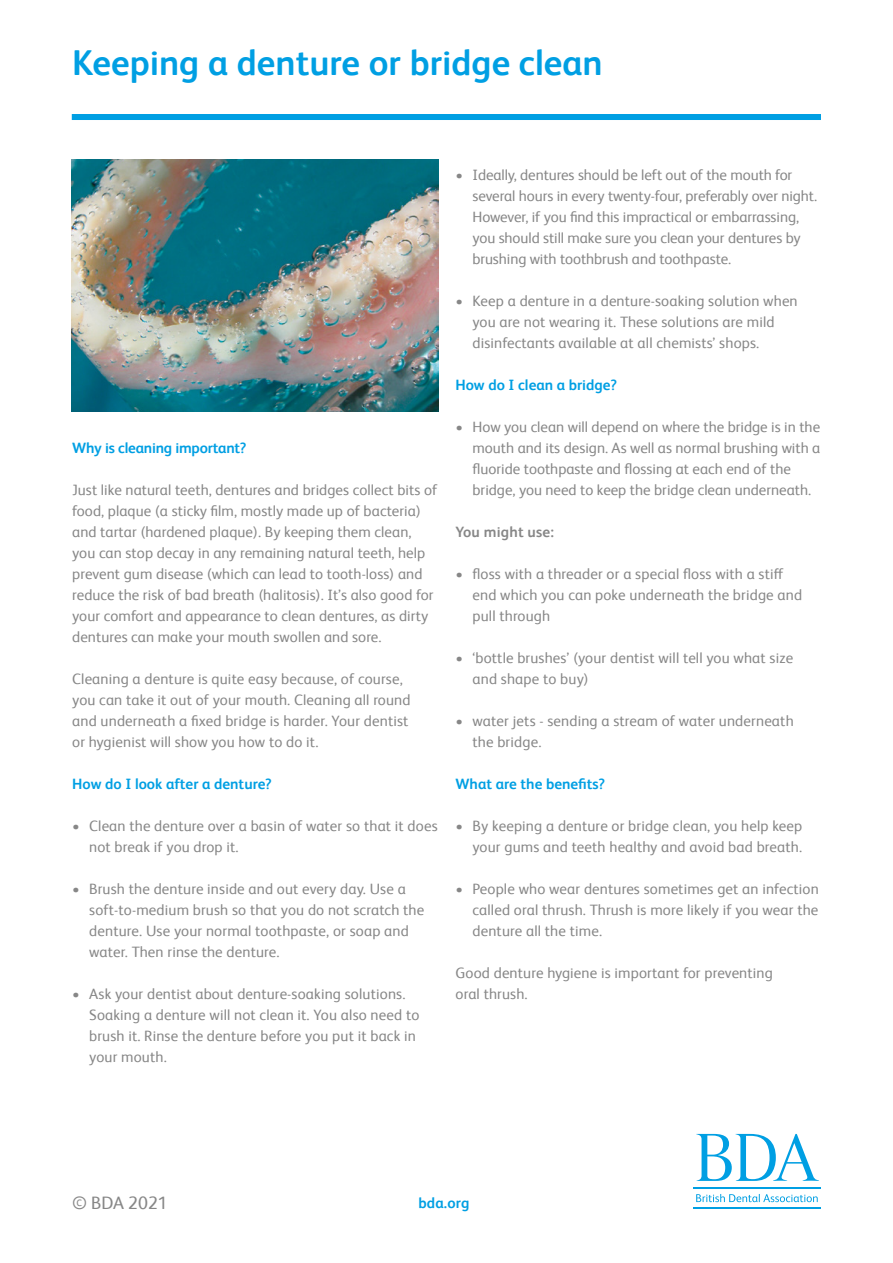
<style>
.page{position:relative;width:893px;height:1263px;background:#fff}
.page>*{position:absolute;margin:0;border:0;box-sizing:border-box;transform-origin:0 0}
.t1{font:700 36px "FS Albert Pro";color:#009fe3}
.t2{font:18px "FS Albert Pro";color:#878787}
.t3{font:15px/21px "FS Albert Pro";letter-spacing:.005em;color:#878787}
.t4{font:700 15px "FS Albert Pro";color:#009fe3}
.t5{font:700 15px "FS Albert Pro";letter-spacing:.01em;color:#878787}
</style>
<div class="page">
<svg style="left:696px;top:1134px;width:123px;height:47px"></svg>
<svg style="left:696px;top:1194px;width:122px;height:8px"></svg>
<hr style="left:693px;top:1188px;width:128px;height:1px;background:#009fe3">
<hr style="left:693px;top:1208px;width:128px;height:1px;background:#009fe3">
<div style="left:72px;top:114px;width:749px;height:6px;background:#009fe3"></div>
<img style="left:72px;top:159px;width:367px;height:252px">
<h1 class="t1" style="left:72px;top:37px;width:532px">Keeping a denture or bridge clean</h1>
<p class="t4" style="left:72px;top:437px;width:176px">Why is cleaning important?</p>
<p class="t3" style="left:72px;top:478px;width:367px">Just like natural teeth, dentures and bridges collect bits of food, plaque (a sticky film, mostly made up of bacteria) and tartar (hardened plaque). By keeping them clean, you can stop decay in any remaining natural teeth, help prevent gum disease (which can lead to tooth-loss) and reduce the risk of bad breath (halitosis). It’s also good for your comfort and appearance to clean dentures, as dirty dentures can make your mouth swollen and sore.</p>
<p class="t3" style="left:72px;top:667px;width:340px">Cleaning a denture is quite easy because, of course, you can take it out of your mouth. Cleaning all round and underneath a fixed bridge is harder. Your dentist or hygienist will show you how to do it.</p>
<p class="t4" style="left:72px;top:773px;width:201px">How do I look after a denture?</p>
<p class="t3" style="left:89px;top:814px;width:350px;text-indent:-17px">• Clean the denture over a basin of water so that it does not break if you drop it.</p>
<p class="t3" style="left:89px;top:877px;width:337px;text-indent:-17px">• Brush the denture inside and out every day. Use a soft-to-medium brush so that you do not scratch the denture. Use your normal toothpaste, or soap and water. Then rinse the denture.</p>
<p class="t3" style="left:89px;top:982px;width:332px;text-indent:-17px">• Ask your dentist about denture-soaking solutions.<br>Soaking a denture will not clean it. You also need to brush it. Rinse the denture before you put it back in your mouth.</p>
<p class="t3" style="left:472px;top:163px;width:346px;text-indent:-17px">• Ideally, dentures should be left out of the mouth for several hours in every twenty-four, preferably over night.<br>However, if you find this impractical or embarrassing, you should still make sure you clean your dentures by brushing with toothbrush and toothpaste.</p>
<p class="t3" style="left:472px;top:289px;width:327px;text-indent:-17px">• Keep a denture in a denture-soaking solution when you are not wearing it. These solutions are mild disinfectants available at all chemists’ shops.</p>
<p class="t4" style="left:455px;top:374px;width:163px">How do I clean a bridge?</p>
<p class="t3" style="left:472px;top:415px;width:349px;text-indent:-17px">• How you clean will depend on where the bridge is in the mouth and its design. As well as normal brushing with a fluoride toothpaste and flossing at each end of the bridge, you need to keep the bridge clean underneath.</p>
<p class="t5" style="left:455px;top:521px;width:100px">You might use:</p>
<p class="t3" style="left:472px;top:562px;width:331px;text-indent:-17px">• floss with a threader or a special floss with a stiff end which you can poke underneath the bridge and pull through</p>
<p class="t3" style="left:472px;top:646px;width:322px;text-indent:-17px">• ‘bottle brushes’ (your dentist will tell you what size and shape to buy)</p>
<p class="t3" style="left:472px;top:709px;width:323px;text-indent:-17px">• water jets - sending a stream of water underneath the bridge.</p>
<p class="t4" style="left:455px;top:773px;width:151px">What are the benefits?</p>
<p class="t3" style="left:455px;top:814px;width:348px;text-align:right">• By keeping a denture or bridge clean, you help keep your gums and teeth healthy and avoid bad breath.</p>
<p class="t3" style="left:472px;top:877px;width:348px;text-align:justify;text-indent:-17px">• People who wear dentures sometimes get an infection called oral thrush. Thrush is more likely if you wear the denture all the time.</p>
<p class="t3" style="left:455px;top:961px;width:319px">Good denture hygiene is important for preventing oral thrush.</p>
<p class="t2" style="left:72px;top:1190px;width:97px">© BDA 2021</p>
<p class="t4" style="left:418px;top:1192px;width:52px">bda.org</p>
</div>
